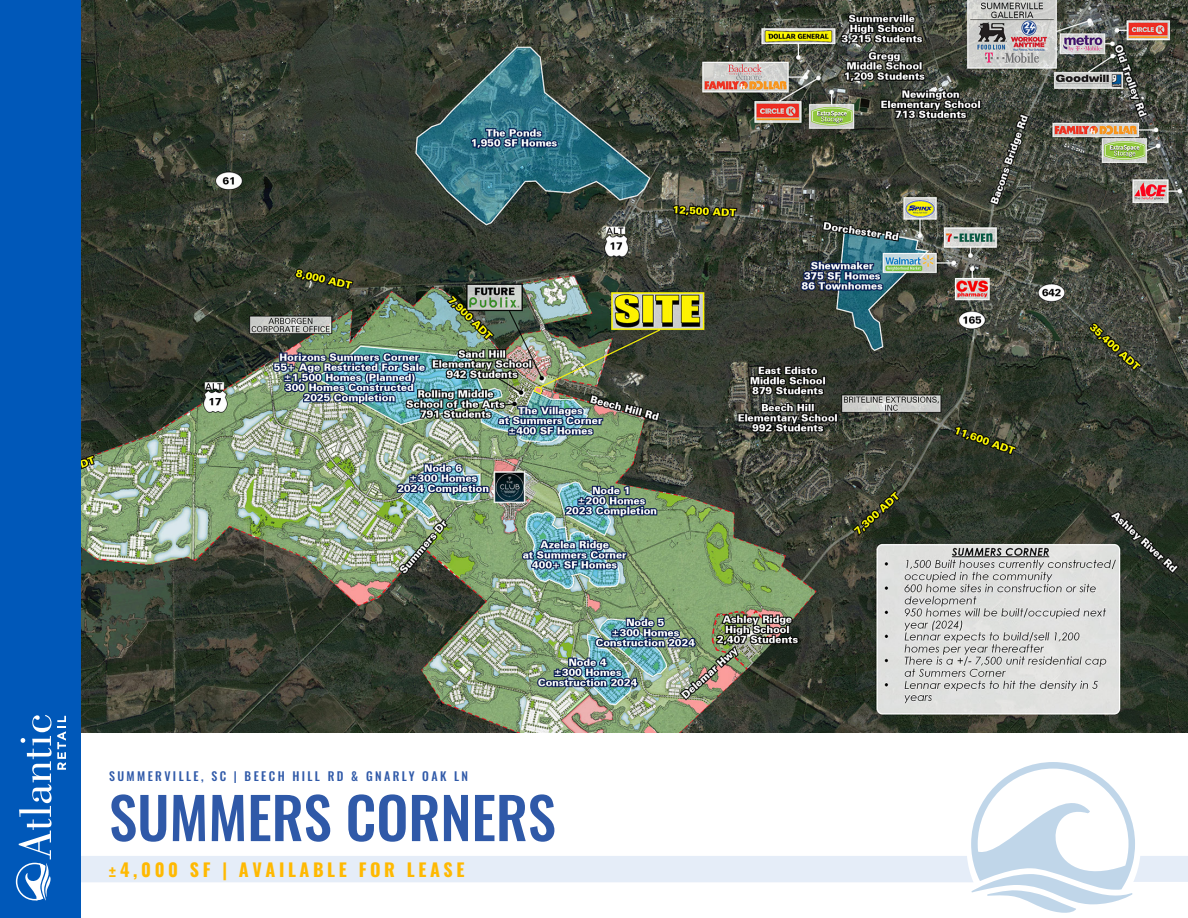
<style>
.page{position:relative;width:1188px;height:918px;background:#fff}
.page>*{position:absolute;margin:0;border:0;box-sizing:border-box;transform-origin:0 0}
.t1{font:500 57px "Oswald";color:#2f59a8}
.t2{font:700 18px "Oswald";letter-spacing:.2em;color:#ffb901}
.t3{font:500 12px "Oswald";letter-spacing:.2em;color:#2f59a8}
</style>
<div class="page">
<img style="left:81px;top:0;width:1106px;height:732px">
<div style="left:0;top:0;width:81px;height:918px;background:#0058b9"></div>
<svg style="left:16px;top:715px;width:49px;height:185px"></svg>
<svg style="left:81px;top:762px;width:1107px;height:151px"></svg>
<p class="t3" style="left:109px;top:770px;width:361px">SUMMERVILLE, SC | BEECH HILL RD &amp; GNARLY OAK LN</p>
<p class="t1" style="left:109px;top:788px;width:448px">SUMMERS CORNERS</p>
<p class="t2" style="left:108px;top:860px;width:358px">±4,000 SF | AVAILABLE FOR LEASE</p>
</div>
